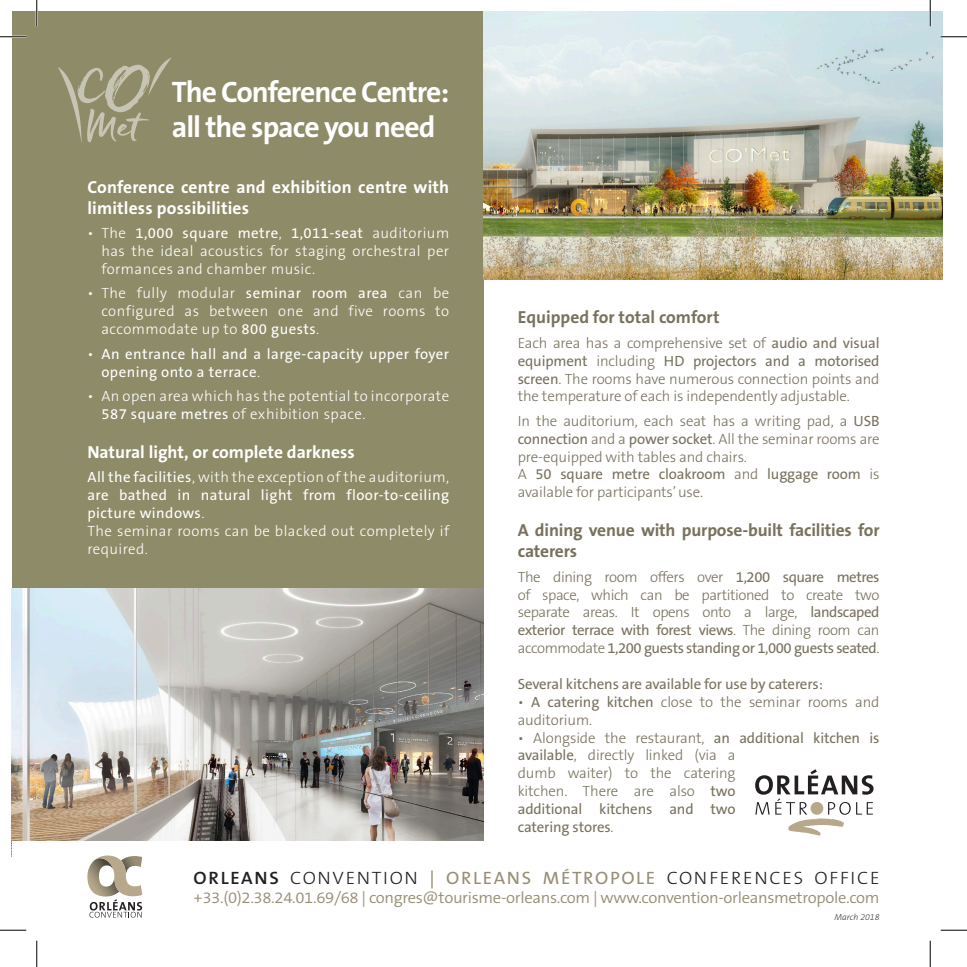
<style>
.page{position:relative;width:967px;height:967px;background:#fff}
.page>*{position:absolute;margin:0;border:0;box-sizing:border-box;transform-origin:0 0}
.t1{font:700 29.75px/35.7px "The Sans B7";letter-spacing:-.035em;color:#fff}
.t2{font:300 17.85px "The Sans B3";letter-spacing:.09em;color:#231f20;scale:1.04 1}
.t3{font:700 17.5px/21px "The Sans B7";letter-spacing:.01em;color:#fff}
.t4{font:700 17.5px/21px "The Sans B7";letter-spacing:-.01em;color:#78715d}
.t5{font:300 15.92px "The Sans B4";letter-spacing:-.02em;color:#988d75;scale:1.04 1}
.t6{font:300 14.88px/17.8px "The Sans B3";letter-spacing:-.01em;color:#78715d}
.t7{font:300 14.88px/17.8px "The Sans B3";letter-spacing:.03em;color:#fff}
.t8{font:14.88px/17.8px "The Sans B5 Plain";letter-spacing:-.01em;color:#78715d}
.t9{font:14.88px/17.8px "The Sans B5 Plain";letter-spacing:.03em;color:#fff}
.t10{font:14.88px/17.8px "The Sans B5 Plain";letter-spacing:-.03em;color:#78715d}
.t11{font:italic 200 8.75px "The Sans B W2";color:#231f20}
.s1{font-family:"The Sans B3";font-weight:300}
.s2{font-family:"The Sans B5 Plain";font-weight:400}
.s3{font-family:"The Sans B6";font-weight:600}
.s4{font-family:"The Sans B5 Plain";font-weight:400;color:#988d75}
</style>
<div class="page">
<div style="left:12px;top:12px;width:471px;height:942px;background:#8e8b68"></div>
<img style="left:483px;top:12px;width:459px;height:268px">
<img style="left:12px;top:588px;width:471px;height:253px">
<svg style="left:58px;top:57px;width:114px;height:86px"></svg>
<div style="left:12px;top:841px;width:918px;height:113px;background:#fff"></div>
<svg style="left:755px;top:769px;width:118px;height:67px"></svg>
<svg style="left:87px;top:855px;width:55px;height:62px"></svg>
<hr style="left:0;top:36px;width:26px;height:2px;background:#fff">
<hr style="left:940px;top:36px;width:26px;height:2px;background:#fff">
<hr style="left:36px;top:0;width:2px;height:26px;background:#fff">
<hr style="left:929px;top:0;width:2px;height:26px;background:#fff">
<svg style="left:0;top:36px;width:26px;height:1px"></svg>
<svg style="left:940px;top:36px;width:26px;height:1px"></svg>
<svg style="left:0;top:929px;width:26px;height:1px"></svg>
<svg style="left:940px;top:929px;width:26px;height:1px"></svg>
<svg style="left:36px;top:0;width:1px;height:26px"></svg>
<svg style="left:36px;top:940px;width:1px;height:26px"></svg>
<svg style="left:929px;top:0;width:1px;height:26px"></svg>
<svg style="left:929px;top:940px;width:1px;height:26px"></svg>
<h1 class="t1" style="left:172px;top:75px;width:279px">The Conference Centre: all the space you need</h1>
<p class="t3" style="left:87px;top:177px;width:363px">Conference centre and exhibition centre with limitless possibilities</p>
<p class="t9" style="left:87px;top:225px;width:363px"><span class="s1">• The</span> 1,000 square metre<span class="s1">,</span> 1,011-seat <span class="s1">auditorium</span></p>
<p class="t7" style="left:101px;top:242px;width:349px">has the ideal acoustics for staging orchestral per formances and chamber music.</p>
<p class="t7" style="left:101px;top:285px;width:349px;text-align:justify;text-indent:-14px">• The fully modular <span class="s2">seminar room area</span> can be configured as between one and five rooms to accommodate up to <span class="s2">800 guests</span>.</p>
<p class="t9" style="left:101px;top:345px;width:349px;text-indent:-14px"><span class="s1">•</span> An entrance hall and a large-capacity upper foyer opening onto a terrace<span class="s1">.</span></p>
<p class="t7" style="left:101px;top:387px;width:349px;text-indent:-14px">• An open area which has the potential to incorporate<br><span class="s2">587 square metres</span> of exhibition space.</p>
<p class="t3" style="left:87px;top:442px;width:269px">Natural light, or complete darkness</p>
<p class="t7" style="left:87px;top:469px;width:363px"><span class="s2">All the facilities</span>, with the exception of the auditorium,</p>
<p class="t9" style="left:87px;top:486px;width:363px">are bathed in natural light from floor-to-ceiling picture windows<span class="s1">.</span></p>
<p class="t7" style="left:87px;top:522px;width:363px">The seminar rooms can be blacked out completely if required.</p>
<p class="t4" style="left:517px;top:307px;width:203px">Equipped for total comfort</p>
<p class="t6" style="left:517px;top:334px;width:363px">Each area has a comprehensive set of <span class="s2">audio and visual</span></p>
<p class="t8" style="left:517px;top:352px;width:363px">equipment <span class="s1">including</span> HD projectors and a motorised</p>
<p class="t6" style="left:517px;top:370px;width:363px"><span class="s2">screen</span>. The rooms have numerous connection points and the temperature of each is independently adjustable.</p>
<p class="t6" style="left:517px;top:412px;width:363px;text-align:justify">In the auditorium, each seat has a writing pad, a <span class="s2">USB connection</span> and a <span class="s2">power socket</span>. All the seminar rooms are pre-equipped with tables and chairs.</p>
<p class="t8" style="left:517px;top:466px;width:363px"><span class="s1">A</span> 50 square metre cloakroom <span class="s1">and</span> luggage room <span class="s1">is</span></p>
<p class="t6" style="left:517px;top:484px;width:187px">available for participants’ use.</p>
<p class="t4" style="left:517px;top:520px;width:363px">A dining venue with purpose-built facilities for caterers</p>
<p class="t6" style="left:517px;top:568px;width:363px;text-align:justify">The dining room offers over <span class="s2">1,200 square metres </span>of space, which can be partitioned to create two separate areas. It opens onto a large, <span class="s2">landscaped</span></p>
<p class="t10" style="left:517px;top:621px;width:363px">exterior terrace with forest views<span class="s1">. The dining room can accommodate</span> 1,200 guests standing or 1,000 guests seated<span class="s1">.</span></p>
<p class="t8" style="left:517px;top:675px;width:307px">Several kitchens are available for use by caterers:</p>
<p class="t6" style="left:517px;top:693px;width:363px">• <span class="s2">A catering kitchen</span> close to the seminar rooms and auditorium.</p>
<p class="t6" style="left:517px;top:729px;width:363px">• Alongside the restaurant, <span class="s2">an additional kitchen is available</span>, directly linked (via a<br>dumb waiter) to the catering<br>kitchen. There are also <span class="s2">two</span></p>
<p class="t8" style="left:517px;top:800px;width:219px">additional kitchens and two catering stores<span class="s1">.</span></p>
<p class="t2" style="left:194px;top:868px;width:661px"><span class="s3">ORLEANS</span> CONVENTION <span class="s4">| ORLEANS MÉTROPOLE</span> CONFERENCES OFFICE</p>
<p class="t5" style="left:194px;top:889px;width:661px">+33.(0)2.38.24.01.69/68 | congres@tourisme-orleans.com | www.convention-orleansmetropole.com</p>
<p class="t11" style="left:834px;top:911px;width:47px">March 2018</p>
</div>
